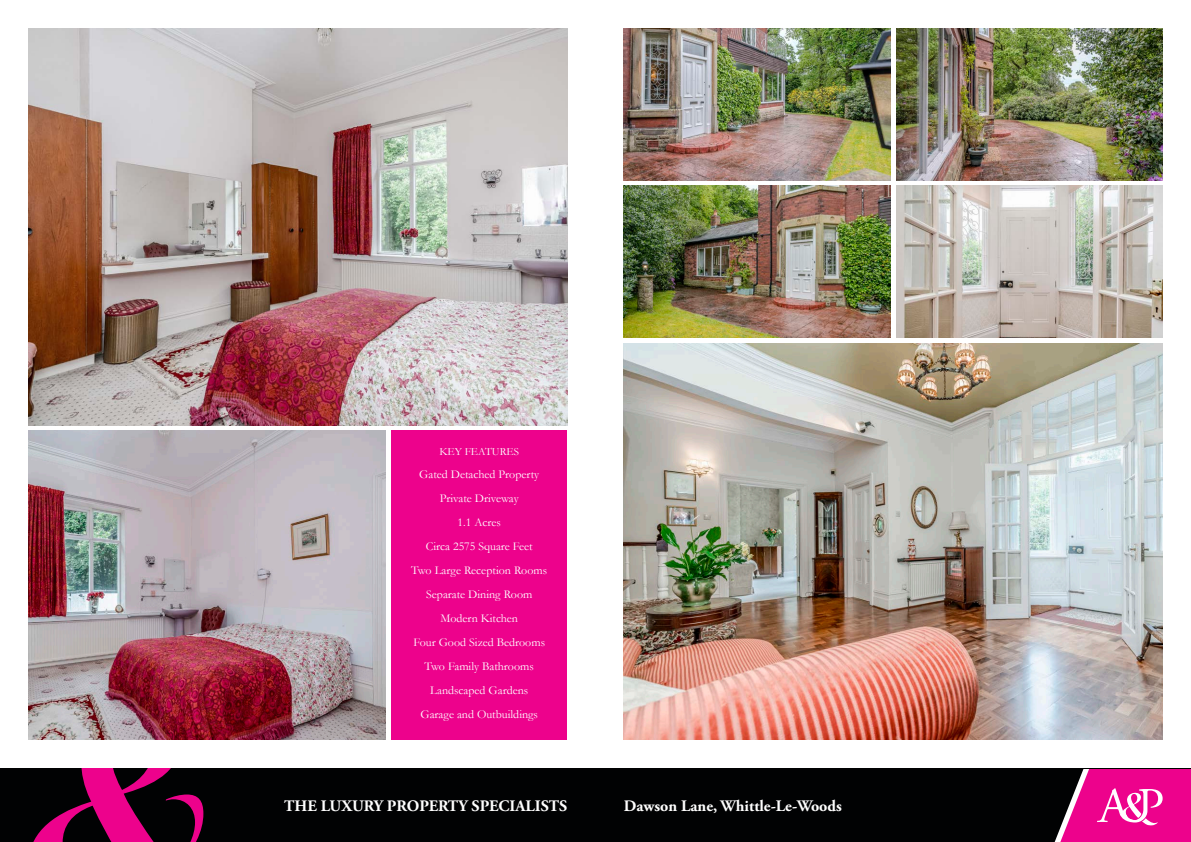
<style>
.page{position:relative;width:1191px;height:842px;background:#fff}
.page>*{position:absolute;margin:0;border:0;box-sizing:border-box;transform-origin:0 0}
.t1{font:700 16px "Adobe Garamond Pro";color:#fff}
.t2{font:12px "Garamond";color:#fff}
.t3{font:11px "Garamond";color:#fff}
</style>
<div class="page">
<div style="left:0;top:769px;width:1191px;height:73px;background:#010203"></div>
<svg style="left:33px;top:769px;width:171px;height:73px"></svg>
<svg style="left:1054px;top:769px;width:137px;height:73px;background:#d51e89"></svg>
<img style="left:28px;top:28px;width:539px;height:397px">
<img style="left:28px;top:431px;width:358px;height:309px">
<div style="left:391px;top:431px;width:176px;height:309px;background:#ed028c"></div>
<img style="left:624px;top:343px;width:538px;height:397px">
<img style="left:896px;top:186px;width:266px;height:151px">
<img style="left:624px;top:186px;width:266px;height:151px">
<img style="left:896px;top:28px;width:266px;height:152px">
<img style="left:624px;top:28px;width:266px;height:152px">
<p class="t3" style="left:439px;top:444px;width:81px">KEY FEATURES</p>
<p class="t2" style="left:419px;top:466px;width:121px">Gated Detached Property</p>
<p class="t2" style="left:440px;top:490px;width:80px">Private Driveway</p>
<p class="t2" style="left:457px;top:514px;width:45px">1.1 Acres</p>
<p class="t2" style="left:426px;top:538px;width:108px">Circa 2575 Square Feet</p>
<p class="t2" style="left:411px;top:562px;width:137px">Two Large Reception Rooms</p>
<p class="t2" style="left:426px;top:586px;width:108px">Separate Dining Room</p>
<p class="t2" style="left:440px;top:610px;width:79px">Modern Kitchen</p>
<p class="t2" style="left:413px;top:634px;width:133px">Four Good Sized Bedrooms</p>
<p class="t2" style="left:424px;top:658px;width:111px">Two Family Bathrooms</p>
<p class="t2" style="left:430px;top:682px;width:99px">Landscaped Gardens</p>
<p class="t2" style="left:420px;top:706px;width:119px">Garage and Outbuildings</p>
<p class="t1" style="left:284px;top:797px;width:284px">THE LUXURY PROPERTY SPECIALISTS</p>
<p class="t1" style="left:624px;top:797px;width:219px">Dawson Lane, Whittle-Le-Woods</p>
</div>
